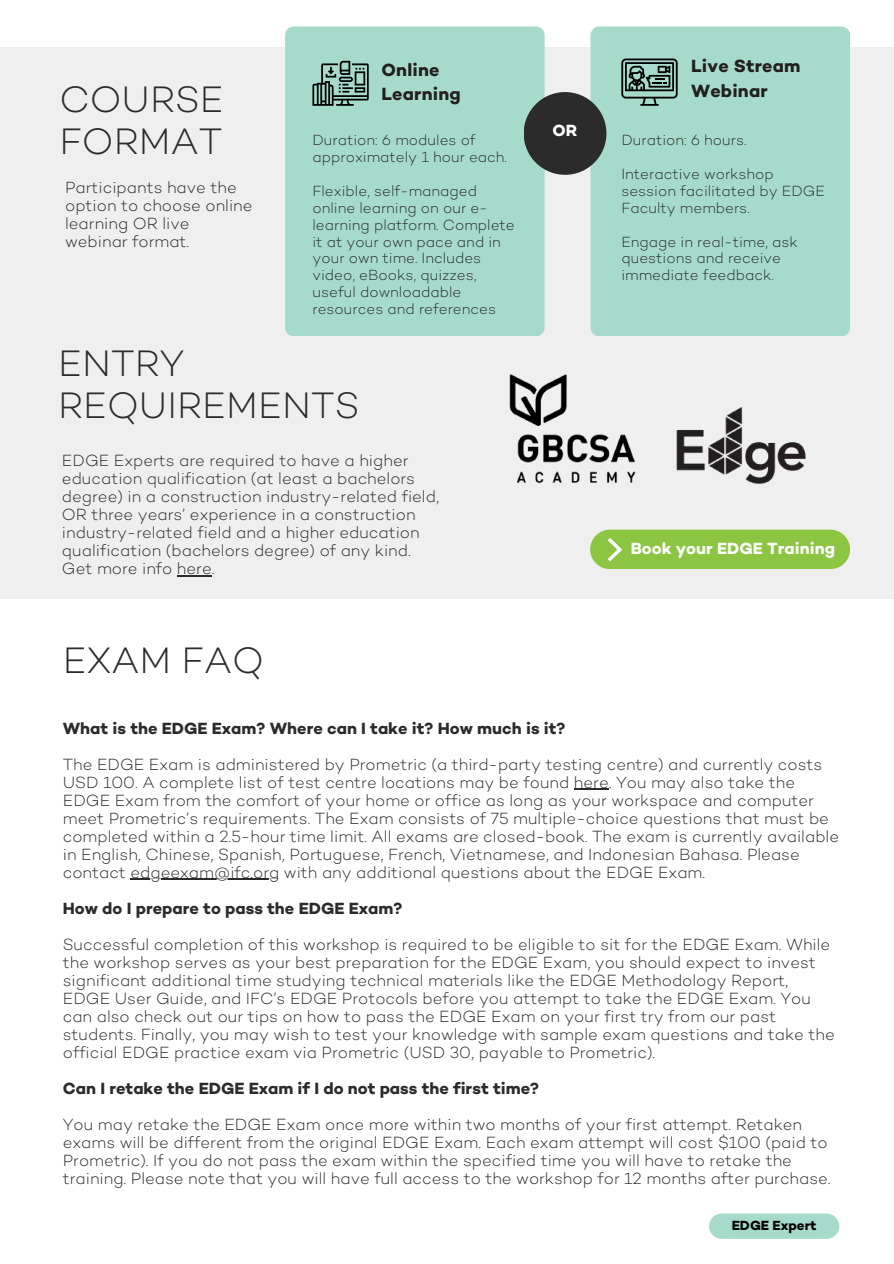
<style>
.page{position:relative;width:894px;height:1264px;background:#fff}
.page>*{position:absolute;margin:0;border:0;box-sizing:border-box;transform-origin:0 0}
.t1{font:300 37.5px/41.7px "Campton";color:#2b2b2b}
.t2{font:700 18px/24.8px "Campton";letter-spacing:.01em;color:#231f20}
.t3{font:300 16.5px/18px "Campton";color:#2b2b2b}
.t4{font:700 16.5px "Campton";color:#2b2b2b}
.t5{font:700 16.5px "Campton";color:#fdfdfd}
.t6{font:700 16.5px "Campton";color:#fff}
.t7{font:300 15px/16.8px "Campton";color:#2b2b2b}
.t8{font:700 13.5px "Campton";color:#000}
</style>
<div class="page">
<div style="left:0;top:48px;width:893px;height:551px;background:#efefef"></div>
<div style="left:285px;top:26px;width:259px;height:310px;background:#a6dbcb;border-radius:9px"></div>
<svg style="left:312px;top:61px;width:56px;height:45px"></svg>
<div style="left:590px;top:26px;width:259px;height:310px;background:#a6dbcb;border-radius:9px"></div>
<svg style="left:621px;top:59px;width:56px;height:47px"></svg>
<img style="left:509px;top:374px;width:127px;height:110px">
<div style="left:590px;top:529px;width:259px;height:40px;background:#8cc541;border-radius:20px"></div>
<svg style="left:607px;top:538px;width:15px;height:23px"></svg>
<svg style="left:709px;top:1213px;width:130px;height:25px;background:#abddcd"></svg>
<div style="left:523px;top:92px;width:83px;height:83px;background:#2b2b2b;border-radius:50%"></div>
<img style="left:676px;top:406px;width:130px;height:78px">
<hr style="left:177px;top:575px;width:35px;height:1px;background:#2b2b2b">
<hr style="left:573px;top:788px;width:35px;height:2px;background:#2b2b2b">
<hr style="left:130px;top:878px;width:149px;height:2px;background:#2b2b2b">
<h1 class="t1" style="left:59px;top:82px;width:166px">COURSE<br>FORMAT</h1>
<p class="t3" style="left:65px;top:180px;width:189px">Participants have the option to choose online learning OR live webinar format.</p>
<p class="t2" style="left:381px;top:59px;width:81px">Online<br>Learning</p>
<p class="t7" style="left:312px;top:133px;width:196px">Duration: 6 modules of approximately 1 hour each.</p>
<p class="t7" style="left:312px;top:184px;width:204px">Flexible, self-managed online learning on our e&shy;learning platform. Complete it at your own pace and in your own time. Includes video, eBooks, quizzes, useful downloadable resources and references</p>
<h1 class="t1" style="left:58px;top:346px;width:303px">ENTRY<br>REQUIREMENTS</h1>
<p class="t3" style="left:62px;top:453px;width:378px">EDGE Experts are required to have a higher education qualification (at least a bachelors degree) in a construction industry-related field, OR three years’ experience in a construction industry-related field and a higher education qualification (bachelors degree) of any kind.<br>Get more info here.</p>
<h1 class="t1" style="left:63px;top:643px;width:202px">EXAM FAQ</h1>
<p class="t6" style="left:552px;top:123px;width:26px">OR</p>
<p class="t2" style="left:691px;top:56px;width:111px">Live Stream<br>Webinar</p>
<p class="t7" style="left:621px;top:133px;width:127px">Duration: 6 hours.</p>
<p class="t7" style="left:621px;top:167px;width:205px">Interactive workshop session facilitated by EDGE<br>Faculty members.</p>
<p class="t7" style="left:621px;top:234px;width:178px">Engage in real-time, ask questions and receive immediate feedback.</p>
<p class="t5" style="left:630px;top:541px;width:206px">Book your EDGE Training</p>
<p class="t4" style="left:63px;top:721px;width:504px">What is the EDGE Exam? Where can I take it? How much is it?</p>
<p class="t3" style="left:63px;top:756px;width:777px">The EDGE Exam is administered by Prometric (a third-party testing centre) and currently costs USD 100. A complete list of test centre locations may be found here. You may also take the EDGE Exam from the comfort of your home or office as long as your workspace and computer meet Prometric’s requirements. The Exam consists of 75 multiple-choice questions that must be completed within a 2.5-hour time limit. All exams are closed-book. The exam is currently available in English, Chinese, Spanish, Portuguese, French, Vietnamese, and Indonesian Bahasa. Please contact edgeexam@ifc.org with any additional questions about the EDGE Exam.</p>
<p class="t4" style="left:63px;top:901px;width:341px">How do I prepare to pass the EDGE Exam?</p>
<p class="t3" style="left:63px;top:936px;width:773px">Successful completion of this workshop is required to be eligible to sit for the EDGE Exam. While the workshop serves as your best preparation for the EDGE Exam, you should expect to invest significant additional time studying technical materials like the EDGE Methodology Report, EDGE User Guide, and IFC’s EDGE Protocols before you attempt to take the EDGE Exam. You can also check out our tips on how to pass the EDGE Exam on your first try from our past students. Finally, you may wish to test your knowledge with sample exam questions and take the official EDGE practice exam via Prometric (USD 30, payable to Prometric).</p>
<p class="t4" style="left:63px;top:1081px;width:477px">Can I retake the EDGE Exam if I do not pass the first time?</p>
<p class="t3" style="left:63px;top:1116px;width:769px">You may retake the EDGE Exam once more within two months of your first attempt. Retaken exams will be different from the original EDGE Exam. Each exam attempt will cost $100 (paid to Prometric). If you do not pass the exam within the specified time you will have to retake the training. Please note that you will have full access to the workshop for 12 months after purchase.</p>
<p class="t8" style="left:731px;top:1219px;width:86px">EDGE Expert</p>
</div>
